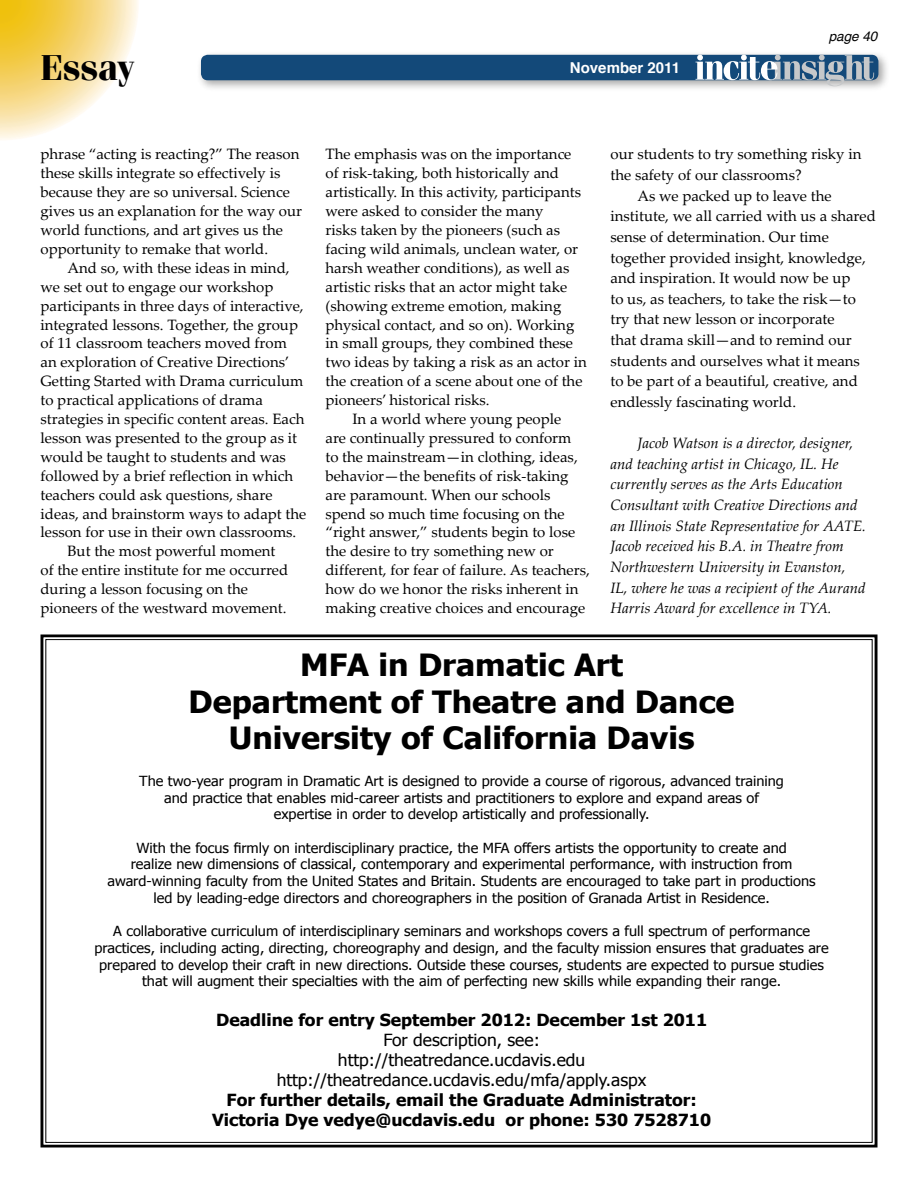
<style>
.page{position:relative;width:918px;height:1188px;background:#fff}
.page>*{position:absolute;margin:0;border:0;box-sizing:border-box;transform-origin:0 0}
.t1{font:700 36px "Fenice Std";letter-spacing:-.01em;color:#000}
.t2{font:700 30.6px/36.8px "Tahoma";color:#000;text-align:center;scale:1.05 1}
.t3{font:700 16.65px/20px "Tahoma";color:#000;text-align:center;scale:1.05 1}
.t4{font:16.65px/20px "Tahoma";color:#000;text-align:center;scale:1.05 1}
.t5{font:15px/18.9px "Palatino Linotype";color:#000}
.t6{font:italic 15px/20.7px "Palatino Linotype";color:#000}
.t7{font:700 15px "Helvetica";color:#fff}
.t8{font:13.95px/16.6px "Tahoma";color:#000;text-align:center;scale:1.05 1}
.t9{font:italic 13.5px "Helvetica";color:#000}
</style>
<div class="page">
<svg style="left:0;top:0;width:138px;height:140px"></svg>
<div style="left:197px;top:50px;width:694px;height:43px;background:#000;opacity:.35"></div>
<div style="left:201px;top:55px;width:677px;height:25px;background:#134979;border-radius:7px"></div>
<svg style="left:696px;top:55px;width:178px;height:31px"></svg>
<svg style="left:40px;top:634px;width:838px;height:514px"></svg>
<h1 class="t1" style="left:40px;top:45px;width:95px">Essay</h1>
<p class="t7" style="left:570px;top:56px;width:112px">November 2011</p>
<p class="t9" style="left:829px;top:25px;width:50px">page 40</p>
<p class="t5" style="left:40px;top:144px;width:263px">phrase “acting is reacting?” The reason these skills integrate so effectively is because they are so universal. Science gives us an explanation for the way our world functions, and art gives us the opportunity to remake that world.</p>
<p class="t5" style="left:68px;top:258px;width:224px">And so, with these ideas in mind,</p>
<p class="t5" style="left:40px;top:277px;width:235px">we set out to engage our workshop</p>
<p class="t5" style="left:40px;top:296px;width:265px">participants in three days of interactive,</p>
<p class="t5" style="left:40px;top:314px;width:259px">integrated lessons. Together, the group</p>
<p class="t5" style="left:40px;top:333px;width:248px">of 11 classroom teachers moved from</p>
<p class="t5" style="left:40px;top:352px;width:250px">an exploration of Creative Directions’</p>
<p class="t5" style="left:40px;top:371px;width:264px">Getting Started with Drama curriculum</p>
<p class="t5" style="left:40px;top:390px;width:224px">to practical applications of drama</p>
<p class="t5" style="left:40px;top:409px;width:266px">strategies in specific content areas. Each</p>
<p class="t5" style="left:40px;top:428px;width:258px">lesson was presented to the group as it</p>
<p class="t5" style="left:40px;top:447px;width:247px">would be taught to students and was</p>
<p class="t5" style="left:40px;top:466px;width:254px">followed by a brief reflection in which</p>
<p class="t5" style="left:40px;top:485px;width:234px">teachers could ask questions, share</p>
<p class="t5" style="left:40px;top:503px;width:267px">ideas, and brainstorm ways to adapt the</p>
<p class="t5" style="left:40px;top:522px;width:257px">lesson for use in their own classrooms.</p>
<p class="t5" style="left:68px;top:541px;width:210px">But the most powerful moment</p>
<p class="t5" style="left:40px;top:560px;width:249px">of the entire institute for me occurred</p>
<p class="t5" style="left:40px;top:579px;width:209px">during a lesson focusing on the</p>
<p class="t5" style="left:40px;top:598px;width:247px">pioneers of the westward movement.</p>
<p class="t5" style="left:326px;top:144px;width:248px">The emphasis was on the importance</p>
<p class="t5" style="left:326px;top:163px;width:235px">of risk-taking, both historically and</p>
<p class="t5" style="left:326px;top:182px;width:257px">artistically. In this activity, participants</p>
<p class="t5" style="left:326px;top:201px;width:220px">were asked to consider the many</p>
<p class="t5" style="left:326px;top:220px;width:236px">risks taken by the pioneers (such as</p>
<p class="t5" style="left:326px;top:239px;width:254px">facing wild animals, unclean water, or</p>
<p class="t5" style="left:326px;top:258px;width:245px">harsh weather conditions), as well as</p>
<p class="t5" style="left:326px;top:277px;width:243px">artistic risks that an actor might take</p>
<p class="t5" style="left:326px;top:296px;width:237px">(showing extreme emotion, making</p>
<p class="t5" style="left:326px;top:314px;width:250px">physical contact, and so on). Working</p>
<p class="t5" style="left:326px;top:333px;width:249px">in small groups, they combined these</p>
<p class="t5" style="left:326px;top:352px;width:263px">two ideas by taking a risk as an actor in</p>
<p class="t5" style="left:326px;top:371px;width:259px">the creation of a scene about one of the</p>
<p class="t5" style="left:326px;top:390px;width:166px">pioneers’ historical risks.</p>
<p class="t5" style="left:352px;top:409px;width:210px">In a world where young people</p>
<p class="t5" style="left:326px;top:428px;width:247px">are continually pressured to conform</p>
<p class="t5" style="left:326px;top:447px;width:254px">to the mainstream—in clothing, ideas,</p>
<p class="t5" style="left:326px;top:466px;width:245px">behavior—the benefits of risk-taking</p>
<p class="t5" style="left:326px;top:485px;width:227px">are paramount. When our schools</p>
<p class="t5" style="left:326px;top:503px;width:241px">spend so much time focusing on the</p>
<p class="t5" style="left:326px;top:522px;width:251px">“right answer,” students begin to lose</p>
<p class="t5" style="left:326px;top:541px;width:230px">the desire to try something new or</p>
<p class="t5" style="left:326px;top:560px;width:266px">different, for fear of failure. As teachers,</p>
<p class="t5" style="left:326px;top:579px;width:255px">how do we honor the risks inherent in</p>
<p class="t5" style="left:326px;top:598px;width:261px">making creative choices and encourage</p>
<p class="t5" style="left:610px;top:144px;width:252px">our students to try something risky in</p>
<p class="t5" style="left:610px;top:165px;width:193px">the safety of our classrooms?</p>
<p class="t5" style="left:638px;top:186px;width:196px">As we packed up to leave the</p>
<p class="t5" style="left:610px;top:206px;width:267px">institute, we all carried with us a shared</p>
<p class="t5" style="left:610px;top:227px;width:220px">sense of determination. Our time</p>
<p class="t5" style="left:610px;top:247px;width:257px">together provided insight, knowledge,</p>
<p class="t5" style="left:610px;top:268px;width:242px">and inspiration. It would now be up</p>
<p class="t5" style="left:610px;top:289px;width:247px">to us, as teachers, to take the risk—to</p>
<p class="t5" style="left:610px;top:309px;width:226px">try that new lesson or incorporate</p>
<p class="t5" style="left:610px;top:330px;width:243px">that drama skill—and to remind our</p>
<p class="t5" style="left:610px;top:351px;width:251px">students and ourselves what it means</p>
<p class="t5" style="left:610px;top:371px;width:249px">to be part of a beautiful, creative, and</p>
<p class="t5" style="left:610px;top:392px;width:187px">endlessly fascinating world.</p>
<p class="t6" style="left:610px;top:432px;width:257px;text-indent:27px">Jacob Watson is a director, designer, and teaching artist in Chicago, IL. He currently serves as the Arts Education Consultant with Creative Directions and an Illinois State Representative for AATE.<br>Jacob received his B.A. in Theatre from Northwestern University in Evanston, IL, where he was a recipient of the Aurand Harris Award for excellence in TYA.</p>
<h2 class="t2" style="left:189px;top:645px;width:521px">MFA in Dramatic Art<br>Department of Theatre and Dance<br>University of California Davis</h2>
<p class="t8" style="left:139px;top:772px;width:616px">The two-year program in Dramatic Art is designed to provide a course of rigorous, advanced training and practice that enables mid-career artists and practitioners to explore and expand areas of expertise in order to develop artistically and professionally.</p>
<p class="t8" style="left:107px;top:839px;width:676px">With the focus firmly on interdisciplinary practice, the MFA offers artists the opportunity to create and<br>realize new dimensions of classical, contemporary and experimental performance, with instruction from award-winning faculty from the United States and Britain. Students are encouraged to take part in productions led by leading-edge directors and choreographers in the position of Granada Artist in Residence.</p>
<p class="t8" style="left:94px;top:922px;width:701px">A collaborative curriculum of interdisciplinary seminars and workshops covers a full spectrum of performance practices, including acting, directing, choreography and design, and the faculty mission ensures that graduates are prepared to develop their craft in new directions. Outside these courses, students are expected to pursue studies that will augment their specialties with the aim of perfecting new skills while expanding their range.</p>
<p class="t3" style="left:216px;top:1009px;width:469px">Deadline for entry September 2012: December 1st 2011</p>
<p class="t4" style="left:277px;top:1030px;width:354px">For description, see: http://theatredance.ucdavis.edu http://theatredance.ucdavis.edu/mfa/apply.aspx</p>
<p class="t3" style="left:212px;top:1089px;width:477px">For further details, email the Graduate Administrator:<br>Victoria Dye vedye@ucdavis.edu or phone: 530 7528710</p>
</div>
